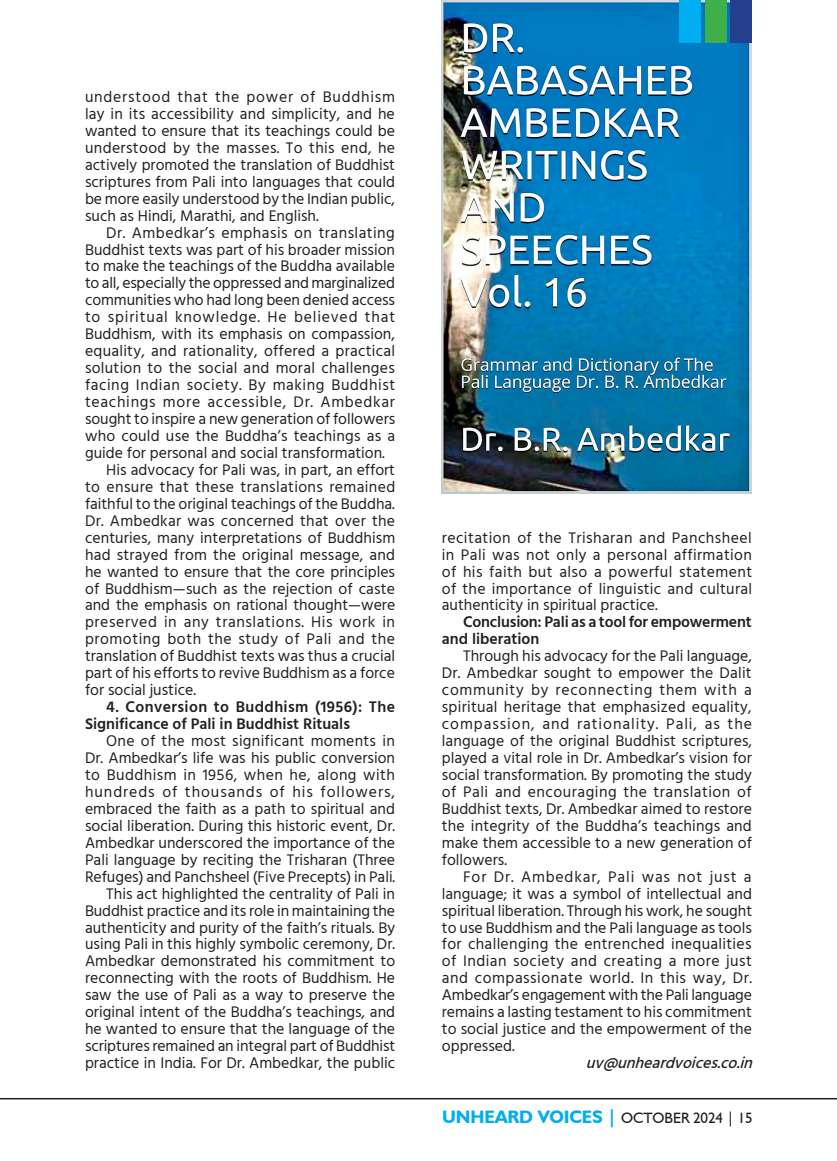
<style>
.page{position:relative;width:837px;height:1161px;background:#fff}
.page>*{position:absolute;margin:0;border:0;box-sizing:border-box;transform-origin:0 0}
.t1{font:700 18px "Humanist 521 BT";letter-spacing:-.005em;color:#00aeef}
.DROP_CAP{font:15.75px/17px "Hind";color:#231f20;text-align:justify}
.DROP_CAP-2{font:600 15.75px/17px "Hind";color:#231f20}
.DROP_CAP-3{font:italic 500 15.75px "Hind";color:#231f20}
.s1{font-weight:400;font-size:15px;color:#231f20}
</style>
<div class="page">
<img style="left:442px;top:0;width:310px;height:493px">
<div style="left:680px;top:0;width:21px;height:43px;background:#00aeef"></div>
<div style="left:705px;top:0;width:21px;height:43px;background:#40ae49"></div>
<div style="left:731px;top:0;width:21px;height:43px;background:#253f8e"></div>
<hr style="left:0;top:1098px;width:837px;height:1px;background:#231f20">
<p class="DROP_CAP" style="left:85px;top:89px;width:312px">understood that the power of Buddhism lay in its accessibility and simplicity, and he wanted to ensure that its teachings could be understood by the masses. To this end, he actively promoted the translation of Buddhist scriptures from Pali into languages that could be more easily understood by the Indian public, such as Hindi, Marathi, and English.</p>
<p class="DROP_CAP" style="left:85px;top:225px;width:312px;text-indent:21px">Dr. Ambedkar’s emphasis on translating Buddhist texts was part of his broader mission to make the teachings of the Buddha available to all, especially the oppressed and marginalized communities who had long been denied access to spiritual knowledge. He believed that Buddhism, with its emphasis on compassion, equality, and rationality, offered a practical solution to the social and moral challenges facing Indian society. By making Buddhist teachings more accessible, Dr. Ambedkar sought to inspire a new generation of followers who could use the Buddha’s teachings as a guide for personal and social transformation.</p>
<p class="DROP_CAP" style="left:85px;top:462px;width:312px;text-indent:21px">His advocacy for Pali was, in part, an effort to ensure that these translations remained faithful to the original teachings of the Buddha.<br>Dr. Ambedkar was concerned that over the centuries, many interpretations of Buddhism had strayed from the original message, and he wanted to ensure that the core principles of Buddhism—such as the rejection of caste and the emphasis on rational thought—were preserved in any translations. His work in promoting both the study of Pali and the translation of Buddhist texts was thus a crucial part of his efforts to revive Buddhism as a force for social justice.</p>
<p class="DROP_CAP-2" style="left:85px;top:699px;width:312px;text-indent:21px">4. Conversion to Buddhism (1956): The<br>Significance of Pali in Buddhist Rituals</p>
<p class="DROP_CAP" style="left:85px;top:733px;width:312px;text-indent:21px">One of the most significant moments in Dr. Ambedkar’s life was his public conversion to Buddhism in 1956, when he, along with hundreds of thousands of his followers, embraced the faith as a path to spiritual and social liberation. During this historic event, Dr.<br>Ambedkar underscored the importance of the Pali language by reciting the Trisharan (Three Refuges) and Panchsheel (Five Precepts) in Pali.</p>
<p class="DROP_CAP" style="left:85px;top:886px;width:312px;text-indent:21px">This act highlighted the centrality of Pali in Buddhist practice and its role in maintaining the authenticity and purity of the faith’s rituals. By using Pali in this highly symbolic ceremony, Dr.<br>Ambedkar demonstrated his commitment to reconnecting with the roots of Buddhism. He saw the use of Pali as a way to preserve the original intent of the Buddha’s teachings, and he wanted to ensure that the language of the scriptures remained an integral part of Buddhist practice in India. For Dr. Ambedkar, the public</p>
<p class="DROP_CAP" style="left:442px;top:530px;width:312px">recitation of the Trisharan and Panchsheel in Pali was not only a personal affirmation of his faith but also a powerful statement of the importance of linguistic and cultural authenticity in spiritual practice.</p>
<p class="DROP_CAP-2" style="left:442px;top:615px;width:311px;text-indent:21px">Conclusion: Pali as a tool for empowerment and liberation</p>
<p class="DROP_CAP" style="left:442px;top:648px;width:312px;text-indent:21px">Through his advocacy for the Pali language, Dr. Ambedkar sought to empower the Dalit community by reconnecting them with a spiritual heritage that emphasized equality, compassion, and rationality. Pali, as the language of the original Buddhist scriptures, played a vital role in Dr. Ambedkar’s vision for social transformation. By promoting the study of Pali and encouraging the translation of Buddhist texts, Dr. Ambedkar aimed to restore the integrity of the Buddha’s teachings and make them accessible to a new generation of followers.</p>
<p class="DROP_CAP" style="left:442px;top:869px;width:312px;text-indent:21px">For Dr. Ambedkar, Pali was not just a language; it was a symbol of intellectual and spiritual liberation. Through his work, he sought to use Buddhism and the Pali language as tools for challenging the entrenched inequalities of Indian society and creating a more just and compassionate world. In this way, Dr.<br>Ambedkar’s engagement with the Pali language remains a lasting testament to his commitment to social justice and the empowerment of the oppressed.</p>
<p class="DROP_CAP-3" style="left:586px;top:1052px;width:174px">uv@unheardvoices.co.in</p>
<p class="t1" style="left:442px;top:1106px;width:312px">UNHEARD VOICES | <span class="s1">OCTOBER 2024 | 15</span></p>
</div>
